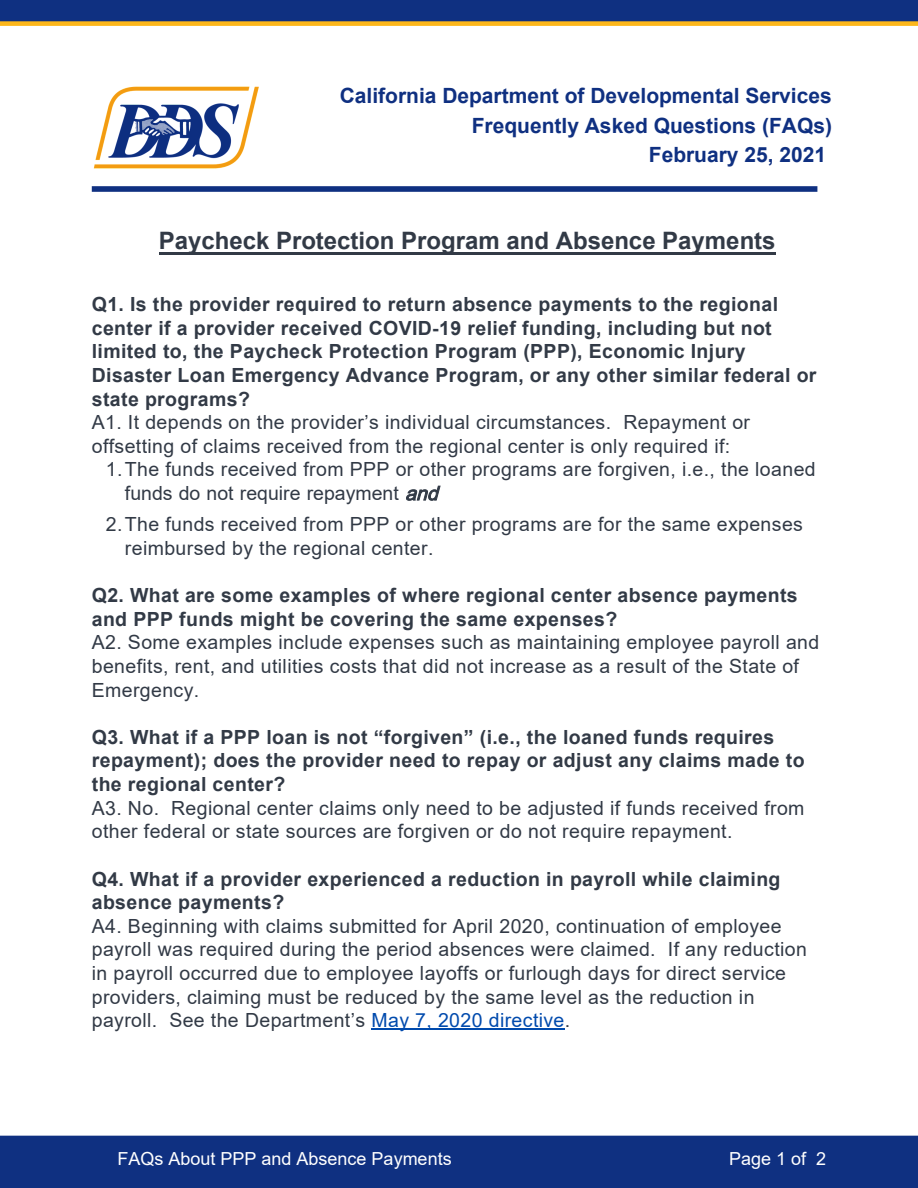
<style>
.page{position:relative;width:918px;height:1188px;background:#fff}
.page>*{position:absolute;margin:0;border:0;box-sizing:border-box;transform-origin:0 0}
.t1{font:700 24px "Arial";color:#323a46}
.t2{font:700 21px/29.2px "Arial";color:#0f3081;text-align:right}
.t3{font:19.5px/23.5px "Arial";letter-spacing:.02em;color:#323a46}
.t4{font:700 19.5px/23.7px "Arial";letter-spacing:.02em;color:#323a46}
.t5{font:18px "Arial";color:#fff}
.s1{font-style:italic}
.s2{color:#004aad}
</style>
<div class="page">
<div style="left:0;top:1136px;width:918px;height:52px;background:#0f3081"></div>
<hr style="left:372px;top:1028px;width:193px;height:2px;background:#004aad">
<img style="left:93px;top:86px;width:166px;height:83px">
<div style="left:92px;top:186px;width:725px;height:6px;background:#0f3081"></div>
<svg style="left:0;top:21px;width:918px;height:5px;background:#eeb024"></svg>
<div style="left:0;top:0;width:918px;height:21px;background:#0f3081"></div>
<hr style="left:159px;top:252px;width:617px;height:3px;background:#323a46">
<p class="t2" style="left:340px;top:81px;width:494px">California Department of Developmental Services<br>Frequently Asked Questions (FAQs)<br>February 25, 2021</p>
<p class="t1" style="left:159px;top:227px;width:618px">Paycheck Protection Program and Absence Payments</p>
<p class="t4" style="left:92px;top:292px;width:726px">Q1. Is the provider required to return absence payments to the regional center if a provider received COVID-19 relief funding, including but not limited to, the Paycheck Protection Program (PPP), Economic Injury Disaster Loan Emergency Advance Program, or any other similar federal or state programs?</p>
<p class="t3" style="left:92px;top:411px;width:660px">A1. It depends on the provider’s individual circumstances. Repayment or offsetting of claims received from the regional center is only required if:</p>
<p class="t3" style="left:106px;top:478px;width:699px;line-height:31.2px;text-indent:19px">funds do not require repayment <span class="s1">and<br></span>2.The funds received from PPP or other programs are for the same expenses</p>
<p class="t3" style="left:106px;top:458px;width:711px">1.The funds received from PPP or other programs are forgiven, i.e., the loaned</p>
<p class="t3" style="left:125px;top:536px;width:310px">reimbursed by the regional center.</p>
<p class="t4" style="left:92px;top:583px;width:707px">Q2. What are some examples of where regional center absence payments and PPP funds might be covering the same expenses?</p>
<p class="t3" style="left:92px;top:631px;width:729px">A2. Some examples include expenses such as maintaining employee payroll and benefits, rent, and utilities costs that did not increase as a result of the State of<br>Emergency.</p>
<p class="t4" style="left:92px;top:725px;width:714px">Q3. What if a PPP loan is not “forgiven” (i.e., the loaned funds requires repayment); does the provider need to repay or adjust any claims made to the regional center?</p>
<p class="t3" style="left:92px;top:796px;width:714px">A3. No. Regional center claims only need to be adjusted if funds received from other federal or state sources are forgiven or do not require repayment.</p>
<p class="t4" style="left:92px;top:867px;width:690px">Q4. What if a provider experienced a reduction in payroll while claiming absence payments?</p>
<p class="t3" style="left:92px;top:914px;width:717px">A4. Beginning with claims submitted for April 2020, continuation of employee payroll was required during the period absences were claimed. If any reduction in payroll occurred due to employee layoffs or furlough days for direct service providers, claiming must be reduced by the same level as the reduction in payroll. See the Department’s <span class="s2">May 7, 2020 directive</span>.</p>
<p class="t5" style="left:118px;top:1149px;width:336px">FAQs About PPP and Absence Payments</p>
<p class="t5" style="left:729px;top:1149px;width:99px">Page 1 of 2</p>
</div>
